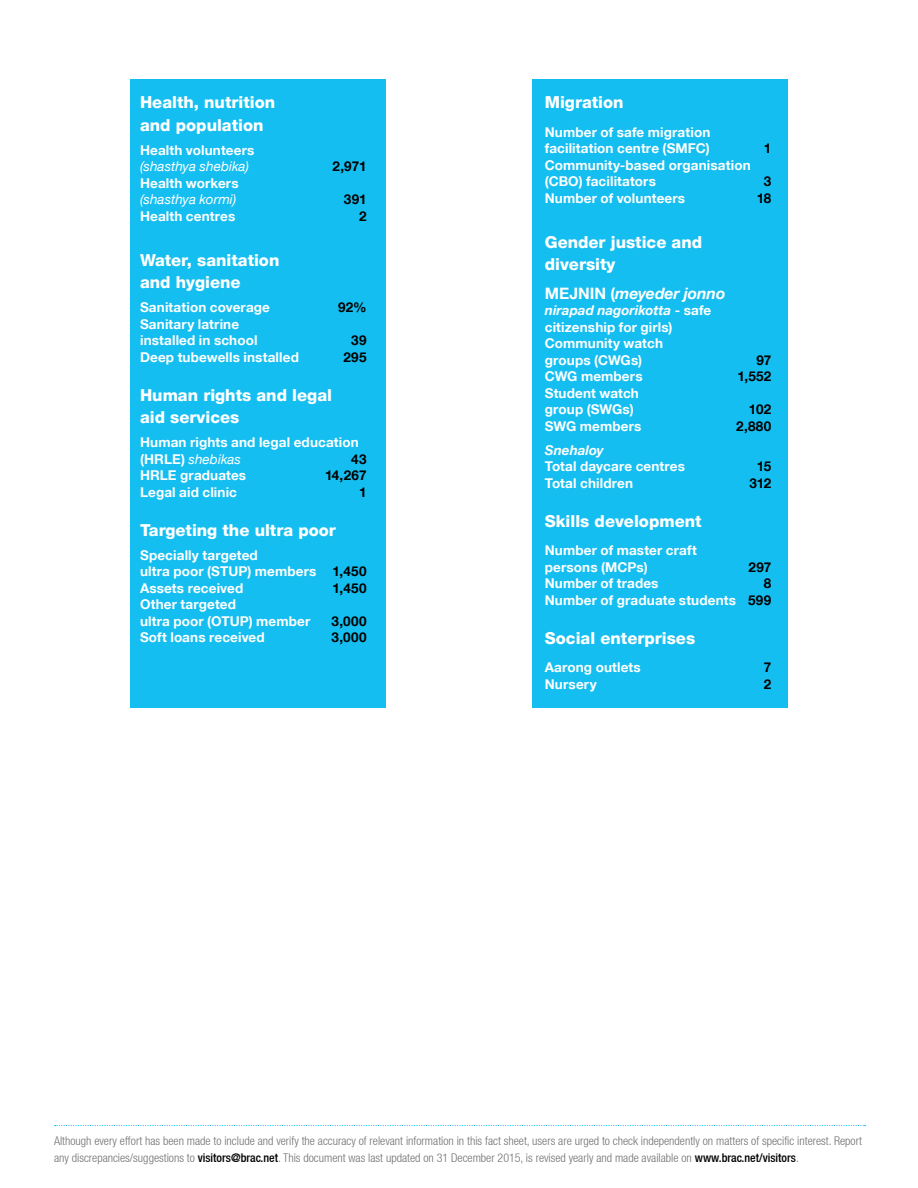
<style>
.page{position:relative;width:918px;height:1188px;background:#fff}
.page>*{position:absolute;margin:0;border:0;box-sizing:border-box;transform-origin:0 0}
.t1{font:800 16.5px/22.5px "Helvetica Neue LT";color:#fff}
.t2{font:italic 700 15.75px "Helvetica Neue LT";letter-spacing:-.005em;color:#fff}
.t3{font:700 13.5px/16.5px "Helvetica Neue LT";letter-spacing:.01em;color:#fff}
.t4{font:700 13.5px "Helvetica Neue LT";letter-spacing:.02em;color:#000}
.t5{font:italic 13.5px "Helvetica Neue LT";letter-spacing:.005em;color:#fff}
.t6{font:italic 700 13.5px "Helvetica Neue LT";color:#fff}
.t7{font:300 condensed 12px/16.5px "Helvetica Neue LT";color:#717073}
.s1{font-weight:400;font-style:italic}
.s2{color:#000}
.s3{font-style:normal}
.s4{font-style:italic}
.s5{font-weight:500;color:#000}
</style>
<div class="page">
<svg style="left:55px;top:1125px;width:811px;height:1px"></svg>
<div style="left:130px;top:79px;width:256px;height:629px;background:#15bef0"></div>
<div style="left:532px;top:79px;width:256px;height:629px;background:#15bef0"></div>
<p class="t1" style="left:140px;top:91px;width:137px">Health, nutrition and population</p>
<p class="t3" style="left:140px;top:142px;width:116px">Health volunteers</p>
<p class="t5" style="left:140px;top:159px;width:110px">(shasthya shebika)</p>
<p class="t4" style="left:332px;top:158px;width:36px">2,971</p>
<p class="t3" style="left:140px;top:175px;width:100px">Health workers</p>
<p class="t5" style="left:140px;top:192px;width:98px">(shasthya kormi)</p>
<p class="t4" style="left:344px;top:191px;width:24px">391</p>
<p class="t3" style="left:140px;top:208px;width:97px">Health centres</p>
<p class="t4" style="left:359px;top:208px;width:9px">2</p>
<p class="t1" style="left:140px;top:249px;width:141px">Water, sanitation and hygiene</p>
<p class="t3" style="left:140px;top:299px;width:131px">Sanitation coverage</p>
<p class="t4" style="left:338px;top:299px;width:30px">92%</p>
<p class="t3" style="left:140px;top:316px;width:119px">Sanitary latrine installed in school</p>
<p class="t4" style="left:351px;top:332px;width:17px">39</p>
<p class="t3" style="left:140px;top:349px;width:160px">Deep tubewells installed</p>
<p class="t4" style="left:343px;top:349px;width:25px">295</p>
<p class="t1" style="left:140px;top:384px;width:193px">Human rights and legal aid services</p>
<p class="t3" style="left:140px;top:434px;width:220px">Human rights and legal education (HRLE) <span class="s1">shebikas</span></p>
<p class="t4" style="left:351px;top:451px;width:17px">43</p>
<p class="t3" style="left:140px;top:467px;width:108px">HRLE graduates</p>
<p class="t4" style="left:325px;top:467px;width:43px">14,267</p>
<p class="t3" style="left:140px;top:484px;width:99px">Legal aid clinic</p>
<p class="t4" style="left:359px;top:484px;width:9px">1</p>
<p class="t1" style="left:140px;top:519px;width:197px">Targeting the ultra poor</p>
<p class="t3" style="left:140px;top:547px;width:228px">Specially targeted<br>ultra poor (STUP) members <span class="s2">1,450<br></span>Assets received</p>
<p class="t4" style="left:333px;top:580px;width:36px">1,450</p>
<p class="t3" style="left:140px;top:596px;width:172px">Other targeted<br>ultra poor (OTUP) member</p>
<p class="t4" style="left:332px;top:613px;width:36px">3,000</p>
<p class="t3" style="left:140px;top:629px;width:126px">Soft loans received</p>
<p class="t4" style="left:332px;top:629px;width:36px">3,000</p>
<p class="t1" style="left:545px;top:91px;width:80px">Migration</p>
<p class="t3" style="left:545px;top:124px;width:167px">Number of safe migration facilitation centre (SMFC)</p>
<p class="t3" style="left:545px;top:157px;width:207px">Community-based organisation (CBO) facilitators</p>
<p class="t4" style="left:764px;top:140px;width:9px">1</p>
<p class="t4" style="left:764px;top:173px;width:9px">3</p>
<p class="t3" style="left:545px;top:190px;width:142px">Number of volunteers</p>
<p class="t4" style="left:757px;top:190px;width:16px">18</p>
<p class="t1" style="left:545px;top:231px;width:159px">Gender justice and diversity</p>
<p class="t2" style="left:545px;top:284px;width:182px"><span class="s3">MEJNIN (</span>meyeder jonno</p>
<p class="t3" style="left:545px;top:302px;width:168px"><span class="s4">nirapad nagorikotta</span> - safe citizenship for girls)<br>Community watch groups (CWGs)</p>
<p class="t4" style="left:756px;top:352px;width:16px">97</p>
<p class="t3" style="left:545px;top:368px;width:99px">CWG members</p>
<p class="t4" style="left:737px;top:368px;width:35px">1,552</p>
<p class="t3" style="left:545px;top:385px;width:96px">Student watch group (SWGs)</p>
<p class="t4" style="left:749px;top:401px;width:24px">102</p>
<p class="t3" style="left:545px;top:418px;width:98px">SWG members</p>
<p class="t4" style="left:736px;top:418px;width:37px">2,880</p>
<p class="t6" style="left:545px;top:442px;width:61px">Snehaloy</p>
<p class="t3" style="left:545px;top:458px;width:142px">Total daycare centres</p>
<p class="t4" style="left:757px;top:458px;width:16px">15</p>
<p class="t3" style="left:545px;top:475px;width:90px">Total children</p>
<p class="t4" style="left:749px;top:475px;width:23px">312</p>
<p class="t1" style="left:545px;top:510px;width:158px">Skills development</p>
<p class="t3" style="left:545px;top:542px;width:153px">Number of master craft persons (MCPs)</p>
<p class="t4" style="left:749px;top:559px;width:24px">297</p>
<p class="t3" style="left:545px;top:575px;width:228px;text-align:right"><span class="s2">8<br></span>Number of graduate students <span class="s2">599</span></p>
<p class="t1" style="left:545px;top:627px;width:152px">Social enterprises</p>
<p class="t3" style="left:545px;top:659px;width:97px">Aarong outlets</p>
<p class="t4" style="left:764px;top:659px;width:9px">7</p>
<p class="t3" style="left:545px;top:676px;width:53px">Nursery</p>
<p class="t4" style="left:764px;top:676px;width:9px">2</p>
<p class="t3" style="left:545px;top:575px;width:115px">Number of trades</p>
<p class="t7" style="left:54px;top:1133px;width:809px">Although every effort has been made to include and verify the accuracy of relevant information in this fact sheet, users are urged to check independently on matters of specific interest. Report any discrepancies/suggestions to <span class="s5">visitors@brac.net</span>. This document was last updated on 31 December 2015, is revised yearly and made available on <span class="s5">www.brac.net/visitors</span>.</p>
</div>
